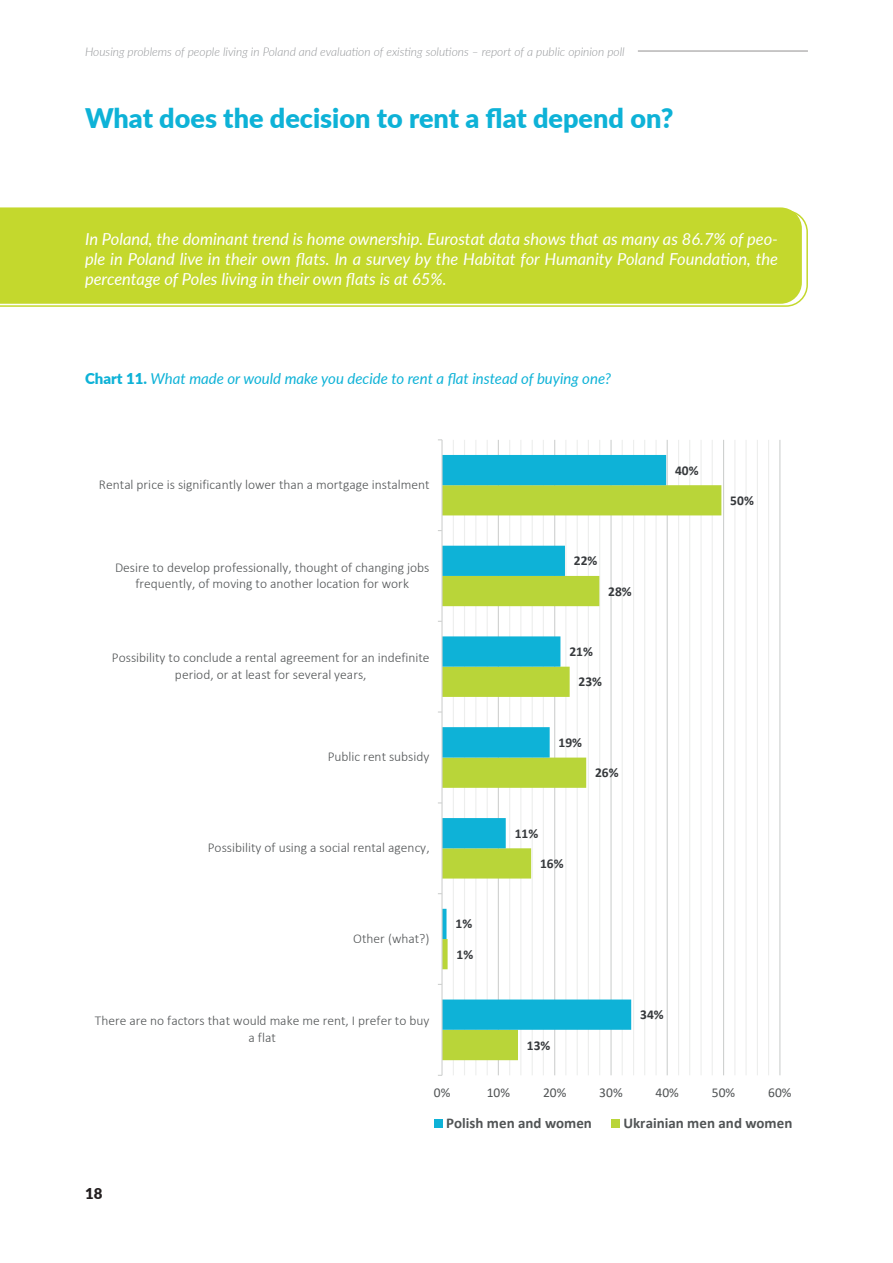
<style>
.page{position:relative;width:893px;height:1263px;background:#fff}
.page>*{position:absolute;margin:0;border:0;box-sizing:border-box;transform-origin:0 0}
.t1{font:900 27px "Lato";color:#0eb2d7}
.t2{font:italic 16.5px/19.8px "Lato";color:#fff;text-align:justify}
.t3{font:italic 15px "Lato";color:#0eb2d7}
.t4{font:700 15px "Calibri";letter-spacing:.005em;color:#515455}
.t5{font:900 15px "Lato";color:#231f20}
.t6{font:300 13.5px/16.5px "Calibri";color:#515455;text-align:center}
.t7{font:700 13.5px "Calibri";color:#36393c}
.t8{font:13.5px "Calibri";color:#515455}
.t9{font:italic 300 12px "Lato";color:#939598}
.s1{font-weight:900;font-style:normal}
</style>
<div class="page">
<hr style="left:638px;top:51px;width:170px;height:1px;background:#231f20">
<svg style="left:0;top:207px;width:791px;height:3px;fill:#c4d82d"></svg>
<div style="left:0;top:210px;width:808px;height:97px;background:#c4d82d"></div>
<hr style="left:453px;top:440px;width:1px;height:635px;background:#edeeed">
<hr style="left:464px;top:440px;width:1px;height:635px;background:#edeeed">
<hr style="left:475px;top:440px;width:1px;height:635px;background:#edeeed">
<hr style="left:487px;top:440px;width:1px;height:635px;background:#edeeed">
<hr style="left:509px;top:440px;width:1px;height:635px;background:#edeeed">
<hr style="left:520px;top:440px;width:1px;height:635px;background:#edeeed">
<hr style="left:532px;top:440px;width:1px;height:635px;background:#edeeed">
<hr style="left:543px;top:440px;width:1px;height:635px;background:#edeeed">
<hr style="left:565px;top:440px;width:1px;height:635px;background:#edeeed">
<hr style="left:577px;top:440px;width:1px;height:635px;background:#edeeed">
<hr style="left:588px;top:440px;width:1px;height:635px;background:#edeeed">
<hr style="left:599px;top:440px;width:1px;height:635px;background:#edeeed">
<hr style="left:622px;top:440px;width:1px;height:635px;background:#edeeed">
<hr style="left:633px;top:440px;width:1px;height:635px;background:#edeeed">
<hr style="left:644px;top:440px;width:1px;height:635px;background:#edeeed">
<hr style="left:655px;top:440px;width:2px;height:635px;background:#edeeed">
<hr style="left:678px;top:440px;width:1px;height:635px;background:#edeeed">
<hr style="left:689px;top:440px;width:1px;height:635px;background:#edeeed">
<hr style="left:700px;top:440px;width:2px;height:635px;background:#edeeed">
<hr style="left:712px;top:440px;width:1px;height:635px;background:#edeeed">
<hr style="left:734px;top:440px;width:1px;height:635px;background:#edeeed">
<hr style="left:745px;top:440px;width:2px;height:635px;background:#edeeed">
<hr style="left:757px;top:440px;width:1px;height:635px;background:#edeeed">
<hr style="left:768px;top:440px;width:1px;height:635px;background:#edeeed">
<hr style="left:498px;top:440px;width:1px;height:635px;background:#cfd1d0">
<hr style="left:554px;top:440px;width:1px;height:635px;background:#cfd1d0">
<hr style="left:610px;top:440px;width:2px;height:635px;background:#cfd1d0">
<hr style="left:667px;top:440px;width:1px;height:635px;background:#cfd1d0">
<hr style="left:723px;top:440px;width:1px;height:635px;background:#cfd1d0">
<hr style="left:779px;top:440px;width:1px;height:635px;background:#cfd1d0">
<svg style="left:443px;top:485px;width:278px;height:575px"></svg>
<svg style="left:443px;top:455px;width:223px;height:575px"></svg>
<hr style="left:441px;top:440px;width:2px;height:635px;background:#cfd1d0">
<div style="left:434px;top:1119px;width:9px;height:9px;background:#0eb2d7"></div>
<div style="left:612px;top:1119px;width:8px;height:9px;background:#b9d539"></div>
<p class="t9" style="left:85px;top:43px;width:541px">Housing problems of people living in Poland and evaluation of existing solutions – report of a public opinion poll</p>
<h1 class="t1" style="left:85px;top:98px;width:590px">What does the decision to rent a flat depend on?</h1>
<p class="t2" style="left:85px;top:228px;width:695px">In Poland, the dominant trend is home ownership. Eurostat data shows that as many as 86.7% of peo&shy;ple in Poland live in their own flats. In a survey by the Habitat for Humanity Poland Foundation, the percentage of Poles living in their own flats is at 65%.</p>
<p class="t3" style="left:85px;top:367px;width:528px"><span class="s1">Chart 11.</span> What made or would make you decide to rent a flat instead of buying one?</p>
<p class="t6" style="left:99px;top:476px;width:332px">Rental price is significantly lower than a mortgage instalment</p>
<p class="t6" style="left:115px;top:559px;width:316px">Desire to develop professionally, thought of changing jobs frequently, of moving to another location for work</p>
<p class="t6" style="left:112px;top:649px;width:319px">Possibility to conclude a rental agreement for an indefinite period, or at least for several years,</p>
<p class="t6" style="left:328px;top:748px;width:103px">Public rent subsidy</p>
<p class="t6" style="left:208px;top:839px;width:223px">Possibility of using a social rental agency,</p>
<p class="t6" style="left:353px;top:930px;width:78px">Other (what?)</p>
<p class="t6" style="left:95px;top:1012px;width:336px">There are no factors that would make me rent, I prefer to buy a flat</p>
<p class="t7" style="left:455px;top:914px;width:18px">1%</p>
<p class="t7" style="left:457px;top:945px;width:18px">1%</p>
<p class="t7" style="left:574px;top:551px;width:25px">22%</p>
<p class="t7" style="left:608px;top:582px;width:25px">28%</p>
<p class="t7" style="left:569px;top:642px;width:25px">21%</p>
<p class="t7" style="left:579px;top:672px;width:25px">23%</p>
<p class="t7" style="left:559px;top:733px;width:25px">19%</p>
<p class="t7" style="left:595px;top:763px;width:25px">26%</p>
<p class="t7" style="left:515px;top:824px;width:25px">11%</p>
<p class="t7" style="left:540px;top:854px;width:25px">16%</p>
<p class="t7" style="left:675px;top:460px;width:25px">40%</p>
<p class="t7" style="left:527px;top:1035px;width:25px">13%</p>
<p class="t7" style="left:640px;top:1005px;width:25px">34%</p>
<p class="t7" style="left:730px;top:491px;width:25px">50%</p>
<p class="t8" style="left:434px;top:1083px;width:18px">0%</p>
<p class="t8" style="left:487px;top:1083px;width:25px">10%</p>
<p class="t8" style="left:543px;top:1083px;width:25px">20%</p>
<p class="t8" style="left:599px;top:1083px;width:25px">30%</p>
<p class="t8" style="left:656px;top:1083px;width:25px">40%</p>
<p class="t8" style="left:712px;top:1083px;width:25px">50%</p>
<p class="t8" style="left:768px;top:1083px;width:25px">60%</p>
<p class="t5" style="left:85px;top:1182px;width:19px">18</p>
<p class="t4" style="left:446px;top:1112px;width:147px">Polish men and women</p>
<p class="t4" style="left:623px;top:1112px;width:171px">Ukrainian men and women</p>
</div>
